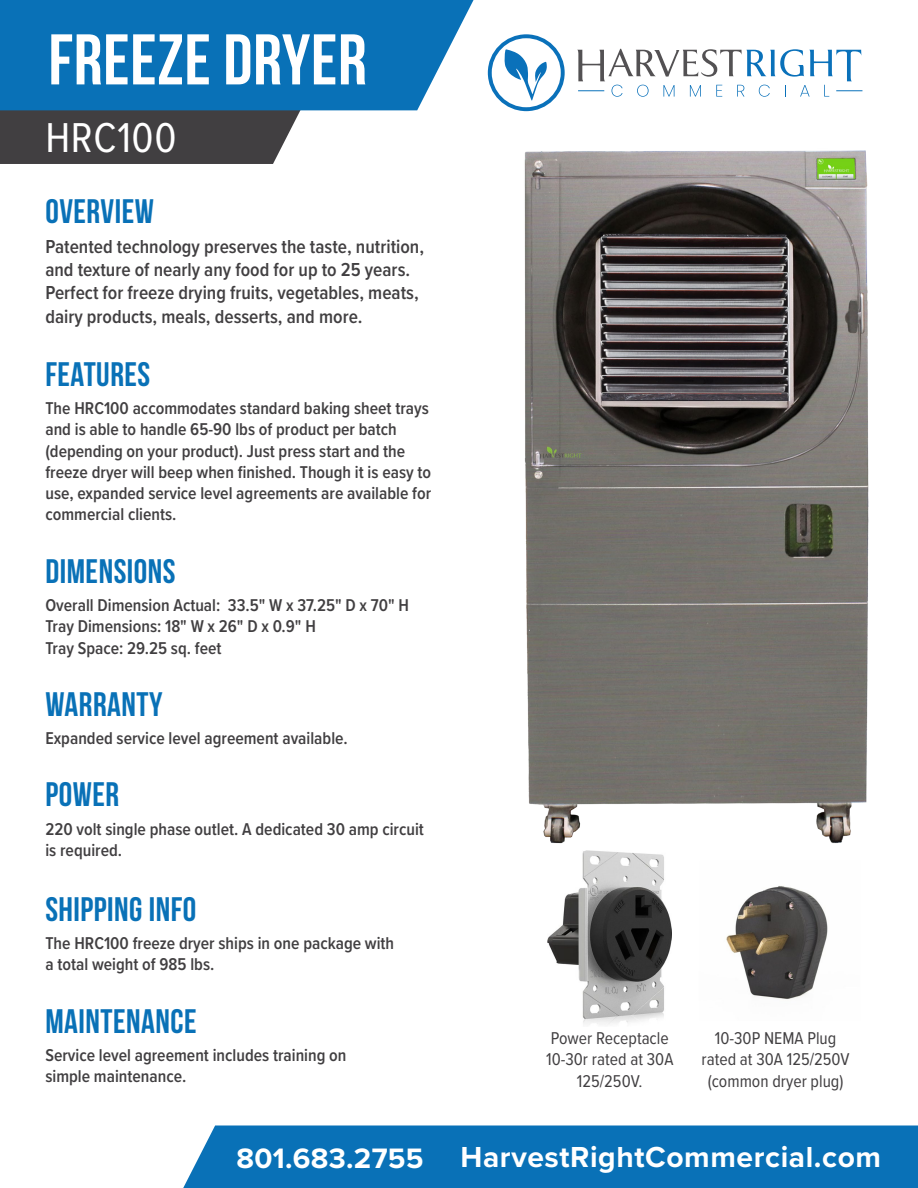
<style>
.page{position:relative;width:918px;height:1188px;background:#fff}
.page>*{position:absolute;margin:0;border:0;box-sizing:border-box;transform-origin:0 0}
.t1{font:71.55px "Bebas Neue";letter-spacing:.01em;color:#fff}
.t2{font:43.35px "Proxima Nova Cond";letter-spacing:.015em;color:#fff}
.t3{font:34.05px "Bebas Neue";letter-spacing:.015em;color:#0971b7}
.t4{font:700 30px "Proxima Nova";letter-spacing:.02em;color:#fff}
.t5{font:600 19.5px/23.4px "Proxima Nova Cond";color:#413f41}
.t6{font:600 17.7px/21.3px "Proxima Nova Cond";color:#413f41}
.t7{font:17.7px/21.3px "Proxima Nova Cond";color:#413f41;text-align:center}
.s1{font-size:29.1px}
</style>
<div class="page">
<svg style="left:0;top:110px;width:357px;height:54px;fill:#413f41"></svg>
<div style="left:0;top:0;width:474px;height:110px;background:#0971b7"></div>
<svg style="left:488px;top:34px;width:77px;height:77px"></svg>
<svg style="left:577px;top:49px;width:285px;height:48px"></svg>
<div style="left:183px;top:1126px;width:735px;height:62px;background:#0971b7"></div>
<img style="left:524px;top:150px;width:345px;height:694px">
<img style="left:548px;top:850px;width:124px;height:174px">
<img style="left:726px;top:886px;width:102px;height:114px">
<h1 class="t1" style="left:48px;top:20px;width:320px">FREEZE DRYER</h1>
<h2 class="t2" style="left:45px;top:106px;width:133px">HRC100</h2>
<h3 class="t3" style="left:45px;top:193px;width:110px">OVERVIEW</h3>
<p class="t5" style="left:45px;top:234px;width:380px">Patented technology preserves the taste, nutrition, and texture of nearly any food for up to 25 years.<br>Perfect for freeze drying fruits, vegetables, meats, dairy products, meals, desserts, and more.</p>
<h3 class="t3" style="left:45px;top:355px;width:106px">FEATURES</h3>
<p class="t6" style="left:45px;top:397px;width:387px">The HRC100 accommodates standard baking sheet trays and is able to handle 65-90 lbs of product per batch (depending on your product). Just press start and the freeze dryer will beep when finished. Though it is easy to use, expanded service level agreements are available for commercial clients.</p>
<h3 class="t3" style="left:45px;top:552px;width:132px">DIMENSIONS</h3>
<p class="t6" style="left:45px;top:594px;width:365px">Overall Dimension Actual: 33.5" W x 37.25" D x 70" H<br>Tray Dimensions: 18" W x 26" D x 0.9" H<br>Tray Space: 29.25 sq. feet</p>
<h3 class="t3" style="left:45px;top:686px;width:119px">WARRANTY</h3>
<p class="t6" style="left:45px;top:727px;width:304px">Expanded service level agreement available.</p>
<h3 class="t3" style="left:45px;top:776px;width:75px">POWER</h3>
<p class="t6" style="left:45px;top:818px;width:380px">220 volt single phase outlet. A dedicated 30 amp circuit is required.</p>
<h3 class="t3" style="left:45px;top:890px;width:153px">SHIPPING INFO</h3>
<p class="t6" style="left:45px;top:932px;width:350px">The HRC100 freeze dryer ships in one package with a total weight of 985 lbs.</p>
<h3 class="t3" style="left:45px;top:1002px;width:153px">MAINTENANCE</h3>
<p class="t6" style="left:45px;top:1044px;width:303px">Service level agreement includes training on simple maintenance.</p>
<p class="t7" style="left:546px;top:1027px;width:129px">Power Receptacle<br>10-30r rated at 30A<br>125/250V.</p>
<p class="t7" style="left:702px;top:1027px;width:150px">10-30P NEMA Plug rated at 30A 125/250V (common dryer plug)</p>
<h3 class="t4" style="left:237px;top:1135px;width:646px"><span class="s1">801.683.2755</span> HarvestRightCommercial.com</h3>
</div>
